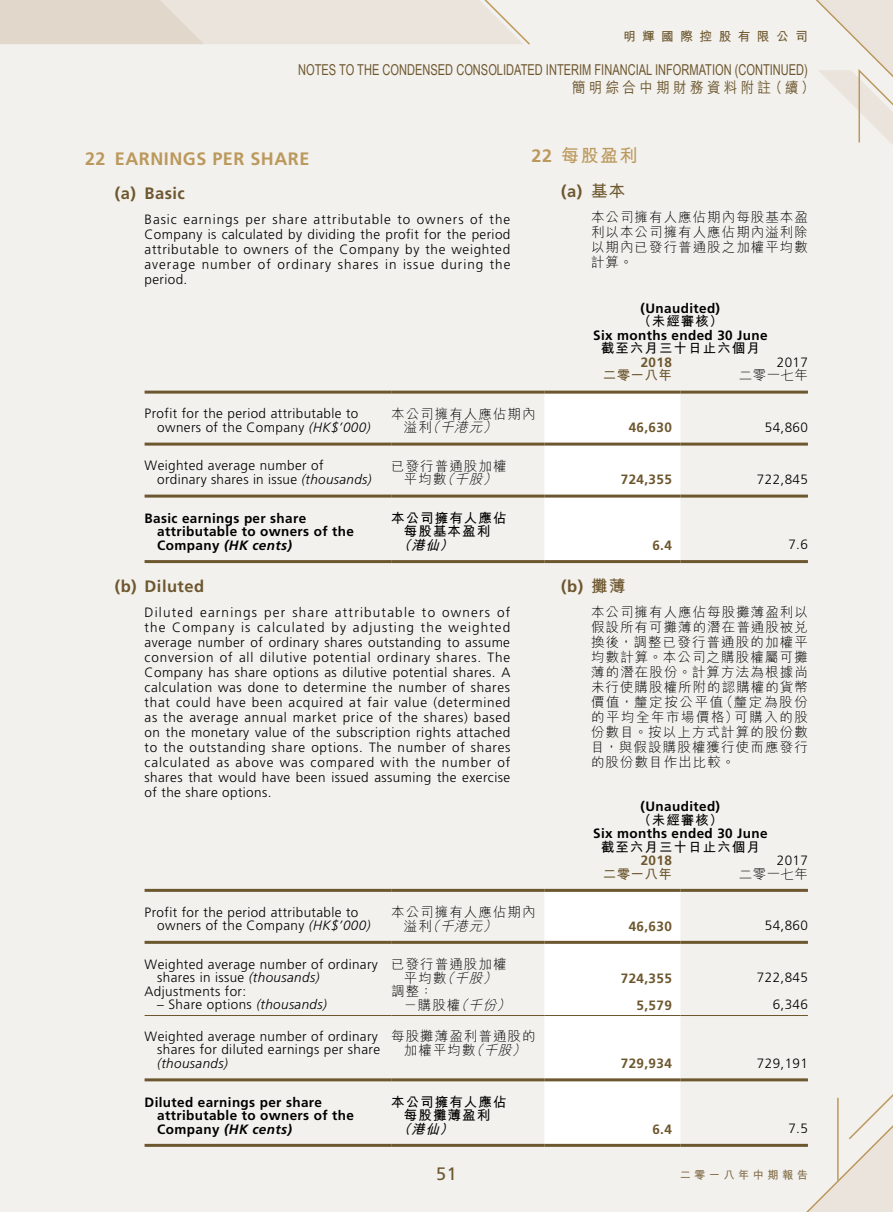
<style>
.page{position:relative;width:893px;height:1212px;background:#f3f1ed}
.page>*{position:absolute;margin:0;border:0;box-sizing:border-box;transform-origin:0 0}
.t1{font:700 18px "Frutiger LT Std";letter-spacing:.03em;color:#bb995d}
.t2{font:700 18px "M Hei HK";color:#bb995d}
.t3{font:18px "Frutiger LT Std";color:#6d572f}
.t4{font:700 16.5px "Frutiger LT Std";letter-spacing:.03em;color:#6d572f}
.t5{font:15px "Arial Narrow";color:#6d572f;scale:.9 1}
.t6{font:500 15px "M Hei HK";letter-spacing:.25em;color:#6d572f;scale:.9 1}
.t7{font:300 13.5px/15px "Frutiger LT Std";letter-spacing:.03em;color:#000}
.t8{font:300 13.5px/15px "M Hei HK";letter-spacing:.08em;color:#000;text-align:center}
.t9{font:700 13.5px/13.5px "Frutiger LT Std";letter-spacing:.03em;color:#000}
.t10{font:700 13.5px/13.5px "M Hei HK";letter-spacing:.08em;color:#000;text-align:center}
.t11{font:700 13.5px "Frutiger LT Std";letter-spacing:.03em;color:#6d572f}
.t12{font:italic 300 13.5px "Frutiger LT Std";letter-spacing:.03em;color:#000}
.t13{font:700 13.5px "M Hei HK";letter-spacing:.03em;color:#6d572f}
.t14{font:italic 700 13.5px "M Hei HK";color:#000}
.t15{font:700 12.75px "M Hei HK";letter-spacing:.5em;color:#6d572f}
.t16{font:700 11.25px "M Hei HK";letter-spacing:.3em;color:#826d49}
.s1{font-family:"Frutiger LT Std"}
.s2{font-family:"M Hei HK"}
.s3{font-style:italic}
</style>
<div class="page">
<svg style="left:759px;top:1081px;width:134px;height:131px"></svg>
<svg style="left:0;top:0;width:530px;height:45px;background:#e7e0d6"></svg>
<hr style="left:837px;top:1098px;width:2px;height:83px;background:#bb995d">
<svg style="left:815px;top:0;width:78px;height:145px"></svg>
<div style="left:544px;top:394px;width:136px;height:166px;background:#fff"></div>
<hr style="left:145px;top:391px;width:246px;height:3px;background:#6d572f">
<hr style="left:391px;top:391px;width:153px;height:3px;background:#6d572f">
<hr style="left:544px;top:391px;width:136px;height:3px;background:#6d572f">
<hr style="left:680px;top:391px;width:128px;height:3px;background:#6d572f">
<hr style="left:145px;top:443px;width:246px;height:3px;background:#6d572f">
<hr style="left:391px;top:443px;width:153px;height:3px;background:#6d572f">
<hr style="left:544px;top:443px;width:136px;height:3px;background:#6d572f">
<hr style="left:680px;top:443px;width:128px;height:3px;background:#6d572f">
<hr style="left:145px;top:495px;width:246px;height:3px;background:#6d572f">
<hr style="left:391px;top:495px;width:153px;height:3px;background:#6d572f">
<hr style="left:544px;top:495px;width:136px;height:3px;background:#6d572f">
<hr style="left:680px;top:495px;width:128px;height:3px;background:#6d572f">
<hr style="left:145px;top:560px;width:246px;height:3px;background:#6d572f">
<hr style="left:391px;top:560px;width:153px;height:3px;background:#6d572f">
<hr style="left:544px;top:560px;width:136px;height:3px;background:#6d572f">
<hr style="left:680px;top:560px;width:128px;height:3px;background:#6d572f">
<div style="left:544px;top:892px;width:136px;height:252px;background:#fff"></div>
<hr style="left:145px;top:889px;width:246px;height:3px;background:#6d572f">
<hr style="left:391px;top:889px;width:153px;height:3px;background:#6d572f">
<hr style="left:544px;top:889px;width:136px;height:3px;background:#6d572f">
<hr style="left:680px;top:889px;width:128px;height:3px;background:#6d572f">
<hr style="left:145px;top:941px;width:246px;height:3px;background:#6d572f">
<hr style="left:391px;top:941px;width:153px;height:3px;background:#6d572f">
<hr style="left:544px;top:941px;width:136px;height:3px;background:#6d572f">
<hr style="left:680px;top:941px;width:128px;height:3px;background:#6d572f">
<hr style="left:145px;top:1015px;width:246px;height:1px;background:#6d572f">
<hr style="left:391px;top:1015px;width:153px;height:1px;background:#6d572f">
<hr style="left:544px;top:1015px;width:136px;height:1px;background:#6d572f">
<hr style="left:680px;top:1015px;width:128px;height:1px;background:#6d572f">
<hr style="left:145px;top:1078px;width:246px;height:3px;background:#6d572f">
<hr style="left:391px;top:1078px;width:153px;height:3px;background:#6d572f">
<hr style="left:544px;top:1078px;width:136px;height:3px;background:#6d572f">
<hr style="left:680px;top:1078px;width:128px;height:3px;background:#6d572f">
<hr style="left:145px;top:1144px;width:246px;height:3px;background:#6d572f">
<hr style="left:391px;top:1144px;width:153px;height:3px;background:#6d572f">
<hr style="left:544px;top:1144px;width:136px;height:3px;background:#6d572f">
<hr style="left:680px;top:1144px;width:128px;height:3px;background:#6d572f">
<p class="t15" style="left:623px;top:27px;width:186px">明輝國際控股有限公司</p>
<p class="t5" style="left:298px;top:58px;width:568px">NOTES TO THE CONDENSED CONSOLIDATED INTERIM FINANCIAL INFORMATION (CONTINUED)</p>
<p class="t6" style="left:572px;top:77px;width:271px">簡明綜合中期財務資料附註（續）</p>
<h1 class="t1" style="left:85px;top:148px;width:226px">22 EARNINGS PER SHARE</h1>
<p class="t4" style="left:115px;top:183px;width:72px">(a) Basic</p>
<p class="t7" style="left:145px;top:212px;width:367px;text-align:justify">Basic earnings per share attributable to owners of the Company is calculated by dividing the profit for the period attributable to owners of the Company by the weighted average number of ordinary shares in issue during the period.</p>
<h1 class="t2" style="left:531px;top:143px;width:107px"><span class="s1">22</span> 每股盈利</h1>
<p class="t4" style="left:561px;top:182px;width:66px">(a) <span class="s2">基本</span></p>
<p class="t8" style="left:591px;top:209px;width:218px;text-align:justify">本公司擁有人應佔期內每股基本盈利以本公司擁有人應佔期內溢利除以期內已發行普通股之加權平均數計算。</p>
<p class="t9" style="left:641px;top:301px;width:81px">(Unaudited)</p>
<p class="t10" style="left:638px;top:314px;width:86px">（未經審核）</p>
<p class="t9" style="left:593px;top:328px;width:176px">Six months ended 30 June</p>
<p class="t10" style="left:601px;top:341px;width:161px">截至六月三十日止六個月</p>
<p class="t11" style="left:641px;top:354px;width:33px">2018</p>
<p class="t7" style="left:777px;top:355px;width:33px">2017</p>
<p class="t13" style="left:603px;top:366px;width:71px">二零一八年</p>
<p class="t8" style="left:739px;top:367px;width:71px">二零一七年</p>
<p class="t7" style="left:157px;top:407px;width:215px;line-height:13.5px;text-indent:-13px">Profit for the period attributable to owners of the Company <span class="s3">(HK$’000)</span></p>
<p class="t8" style="left:404px;top:407px;width:133px;line-height:13.5px;text-align:left;text-indent:-13px">本公司擁有人應佔期內溢利<span class="s3">（千港元）</span></p>
<p class="t7" style="left:157px;top:459px;width:216px;line-height:13.5px;text-indent:-13px">Weighted average number of ordinary shares in issue <span class="s3">(thousands)</span></p>
<p class="t8" style="left:391px;top:459px;width:117px;line-height:13.5px">已發行普通股加權平均數<span class="s3">（千股）</span></p>
<p class="t11" style="left:629px;top:420px;width:45px">46,630</p>
<p class="t7" style="left:765px;top:420px;width:45px">54,860</p>
<p class="t11" style="left:621px;top:472px;width:53px">724,355</p>
<p class="t7" style="left:757px;top:472px;width:53px">722,845</p>
<p class="t9" style="left:157px;top:511px;width:198px;text-indent:-13px">Basic earnings per share attributable to owners of the<br>Company <span class="s3">(HK cents)</span></p>
<p class="t10" style="left:391px;top:510px;width:117px">本公司擁有人應佔每股基本盈利</p>
<p class="t14" style="left:397px;top:535px;width:62px">（港仙）</p>
<p class="t11" style="left:652px;top:537px;width:21px">6.4</p>
<p class="t7" style="left:788px;top:537px;width:21px">7.6</p>
<p class="t4" style="left:115px;top:576px;width:91px">(b) Diluted</p>
<p class="t7" style="left:145px;top:605px;width:367px;text-align:justify">Diluted earnings per share attributable to owners of the Company is calculated by adjusting the weighted average number of ordinary shares outstanding to assume conversion of all dilutive potential ordinary shares. The Company has share options as dilutive potential shares. A calculation was done to determine the number of shares that could have been acquired at fair value (determined as the average annual market price of the shares) based on the monetary value of the subscription rights attached to the outstanding share options. The number of shares calculated as above was compared with the number of shares that would have been issued assuming the exercise of the share options.</p>
<p class="t7" style="left:157px;top:905px;width:215px;line-height:13.5px;text-indent:-13px">Profit for the period attributable to owners of the Company <span class="s3">(HK$’000)</span></p>
<p class="t8" style="left:404px;top:905px;width:133px;line-height:13.5px;text-align:left;text-indent:-13px">本公司擁有人應佔期內溢利<span class="s3">（千港元）</span></p>
<p class="t4" style="left:561px;top:576px;width:66px">(b) <span class="s2">攤薄</span></p>
<p class="t8" style="left:591px;top:604px;width:218px;text-align:justify">本公司擁有人應佔每股攤薄盈利以假設所有可攤薄的潛在普通股被兌換後，調整已發行普通股的加權平均數計算。本公司之購股權屬可攤薄的潛在股份。計算方法為根據尚未行使購股權所附的認購權的貨幣價值，釐定按公平值（釐定為股份的平均全年市場價格）可購入的股份數目。按以上方式計算的股份數目，與假設購股權獲行使而應發行的股份數目作出比較。</p>
<p class="t9" style="left:641px;top:800px;width:81px">(Unaudited)</p>
<p class="t10" style="left:638px;top:812px;width:86px">（未經審核）</p>
<p class="t9" style="left:593px;top:827px;width:176px">Six months ended 30 June</p>
<p class="t10" style="left:601px;top:839px;width:161px">截至六月三十日止六個月</p>
<p class="t11" style="left:641px;top:852px;width:33px">2018</p>
<p class="t7" style="left:777px;top:853px;width:33px">2017</p>
<p class="t13" style="left:603px;top:864px;width:71px">二零一八年</p>
<p class="t8" style="left:739px;top:866px;width:71px">二零一七年</p>
<p class="t11" style="left:629px;top:918px;width:45px">46,630</p>
<p class="t7" style="left:765px;top:918px;width:45px">54,860</p>
<p class="t7" style="left:157px;top:957px;width:222px;line-height:13.5px;text-indent:-13px">Weighted average number of ordinary shares in issue <span class="s3">(thousands)</span></p>
<p class="t8" style="left:391px;top:957px;width:117px;line-height:13.5px">已發行普通股加權平均數<span class="s3">（千股）</span></p>
<p class="t11" style="left:621px;top:970px;width:53px">724,355</p>
<p class="t7" style="left:757px;top:970px;width:53px">722,845</p>
<p class="t7" style="left:145px;top:983px;width:103px">Adjustments for:</p>
<p class="t8" style="left:391px;top:983px;width:43px">調整：</p>
<p class="t7" style="left:157px;top:997px;width:171px">– Share options <span class="s3">(thousands)</span></p>
<p class="t8" style="left:404px;top:997px;width:113px">－購股權<span class="s3">（千份）</span></p>
<p class="t11" style="left:637px;top:997px;width:37px">5,579</p>
<p class="t7" style="left:773px;top:997px;width:37px">6,346</p>
<p class="t7" style="left:145px;top:1029px;width:237px;line-height:13.5px;text-align:right">Weighted average number of ordinary shares for diluted earnings per share</p>
<p class="t12" style="left:157px;top:1055px;width:72px">(thousands)</p>
<p class="t8" style="left:391px;top:1029px;width:146px;line-height:13.5px">每股攤薄盈利普通股的加權平均數<span class="s3">（千股）</span></p>
<p class="t11" style="left:621px;top:1055px;width:53px">729,934</p>
<p class="t7" style="left:757px;top:1055px;width:53px">729,191</p>
<p class="t9" style="left:157px;top:1095px;width:198px;text-indent:-13px">Diluted earnings per share attributable to owners of the<br>Company <span class="s3">(HK cents)</span></p>
<p class="t10" style="left:391px;top:1094px;width:117px">本公司擁有人應佔每股攤薄盈利</p>
<p class="t14" style="left:397px;top:1119px;width:62px">（港仙）</p>
<p class="t11" style="left:652px;top:1121px;width:21px">6.4</p>
<p class="t7" style="left:788px;top:1121px;width:21px">7.5</p>
<h1 class="t3" style="left:436px;top:1163px;width:22px">51</h1>
<p class="t16" style="left:680px;top:1167px;width:130px">二零一八年中期報告</p>
</div>
